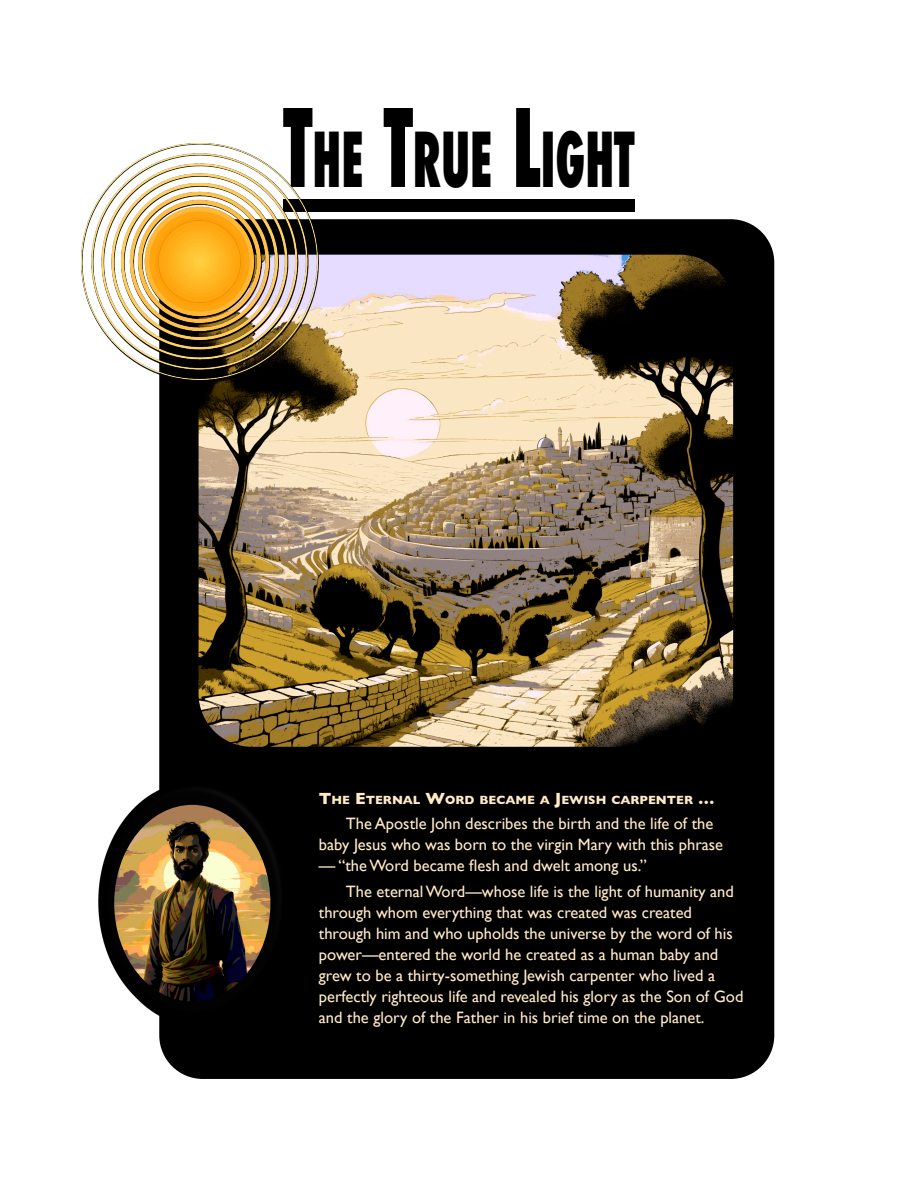
<style>
.page{position:relative;width:918px;height:1188px;background:#fff}
.page>*{position:absolute;margin:0;border:0;box-sizing:border-box;transform-origin:0 0}
.t1{font:800 condensed 73.5px "Futura";color:#000;scale:.64 1}
.t2{font:16.5px/21px "Gill Sans";color:#ffeac7}
.t3{font:700 12.15px "Gill Sans";color:#ffeac7}
.s1{font-size:104.7px}
.s2{font-size:16.5px}
</style>
<div class="page">
<div style="left:159px;top:219px;width:615px;height:860px;background:#000;border-radius:43px"></div>
<img style="left:199px;top:255px;width:534px;height:492px;border-radius:53px">
<img style="left:99px;top:782px;width:176px;height:244px">
<div style="left:283px;top:199px;width:352px;height:13px;background:#000"></div>
<img style="left:81px;top:143px;width:237px;height:237px">
<img style="left:114px;top:805px;width:156px;height:196px;border-radius:50%">
<h1 class="t1" style="left:283px;top:126px;width:551px"><span class="s1">T</span>HE <span class="s1">T</span>RUE <span class="s1">L</span>IGHT</h1>
<p class="t3" style="left:319px;top:795px;width:397px"><span class="s2">T</span>HE <span class="s2">E</span>TERNAL <span class="s2">W</span>ORD BECAME A <span class="s2">J</span>EWISH CARPENTER <span class="s2">…</span></p>
<p class="t2" style="left:319px;top:815px;width:406px;text-indent:27px">The Apostle John describes the birth and the life of the baby Jesus who was born to the virgin Mary with this phrase</p>
<p class="t2" style="left:346px;top:855px;width:390px;line-height:25.5px;text-indent:-27px">— “the Word became flesh and dwelt among us.”<br>The eternal Word—whose life is the light of humanity and</p>
<p class="t2" style="left:319px;top:903px;width:426px">through whom everything that was created was created through him and who upholds the universe by the word of his power—entered the world he created as a human baby and grew to be a thirty-something Jewish carpenter who lived a perfectly righteous life and revealed his glory as the Son of God and the glory of the Father in his brief time on the planet.</p>
</div>
